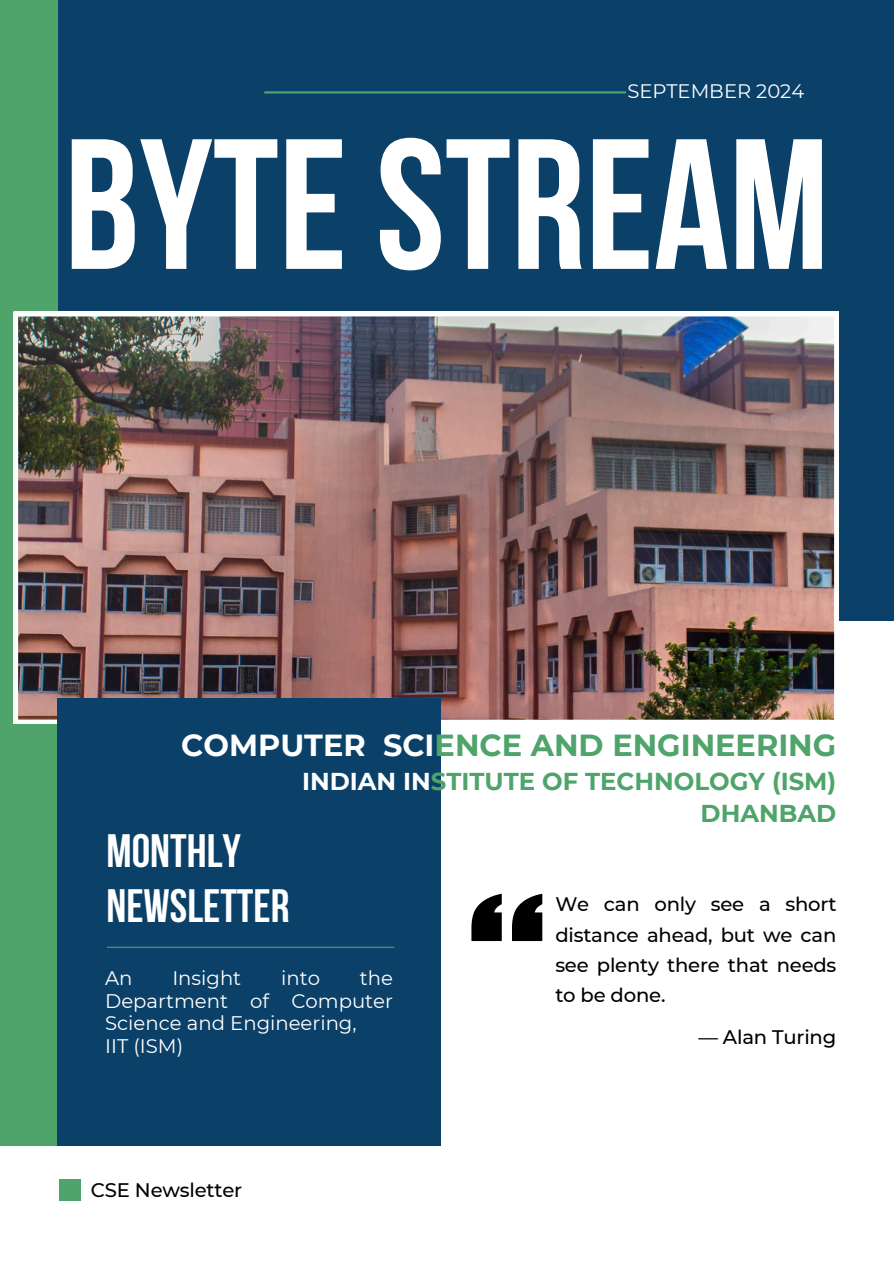
<style>
.page{position:relative;width:894px;height:1264px;background:#fff}
.page>*{position:absolute;margin:0;border:0;box-sizing:border-box;transform-origin:0 0}
.t1{font:700 185.1px "Bebas Neue";color:#fff}
.t2{font:700 46.65px/55.2px "Bebas Neue";color:#fff}
.t3{font:700 30.3px "Montserrat";color:#4ea46a}
.t4{font:700 24.3px "Montserrat";color:#4ea46a}
.t5{font:500 19.65px/30.3px "Montserrat";letter-spacing:-.01em;color:#000;text-align:justify}
.t6{font:19.65px/22.5px "Montserrat";color:#fff;text-align:justify}
.t7{font:19.5px "Montserrat";color:#fff}
.s1{color:#fff}
</style>
<div class="page">
<div style="left:0;top:0;width:893px;height:621px;background:#0b4068"></div>
<hr style="left:264px;top:91px;width:362px;height:2px;background:#4ea46a">
<div style="left:0;top:0;width:57px;height:1146px;background:#4ea46a"></div>
<img style="left:14px;top:312px;width:824px;height:412px">
<div style="left:57px;top:698px;width:383px;height:448px;background:#0b4068"></div>
<hr style="left:107px;top:946px;width:287px;height:1px;background:#4ea46a">
<div style="left:60px;top:1179px;width:21px;height:21px;background:#4ea46a"></div>
<svg style="left:471px;top:893px;width:71px;height:48px"></svg>
<h1 class="t7" style="left:627px;top:79px;width:178px">SEPTEMBER 2024</h1>
<h5 class="t1" style="left:64px;top:130px;width:766px">BYTESTREAM</h5>
<p class="t3" style="left:181px;top:726px;width:656px"><span class="s1">COMPUTER SCI</span>ENCE AND ENGINEERING</p>
<h4 class="t4" style="left:302px;top:766px;width:535px"><span class="s1">INDIAN IN</span>STITUTE OF TECHNOLOGY (ISM)</h4>
<p class="t4" style="left:700px;top:799px;width:137px">DHANBAD</p>
<h2 class="t2" style="left:106px;top:828px;width:184px">MONTHLY<br>NEWSLETTER</h2>
<h3 class="t5" style="left:555px;top:889px;width:282px">We can only see a short distance ahead, but we can see plenty there that needs to be done.</h3>
<h6 class="t6" style="left:105px;top:966px;width:29px">An</h6>
<h6 class="t6" style="left:172px;top:966px;width:70px">Insight</h6>
<h6 class="t6" style="left:281px;top:966px;width:40px">into</h6>
<h6 class="t6" style="left:105px;top:966px;width:289px;text-indent:254px">the Department of Computer Science and Engineering,</h6>
<h6 class="t6" style="left:105px;top:1034px;width:79px">IIT (ISM)</h6>
<h6 class="t5" style="left:698px;top:1021px;width:139px">— Alan Turing</h6>
<h4 class="t5" style="left:91px;top:1174px;width:153px">CSE Newsletter</h4>
</div>
